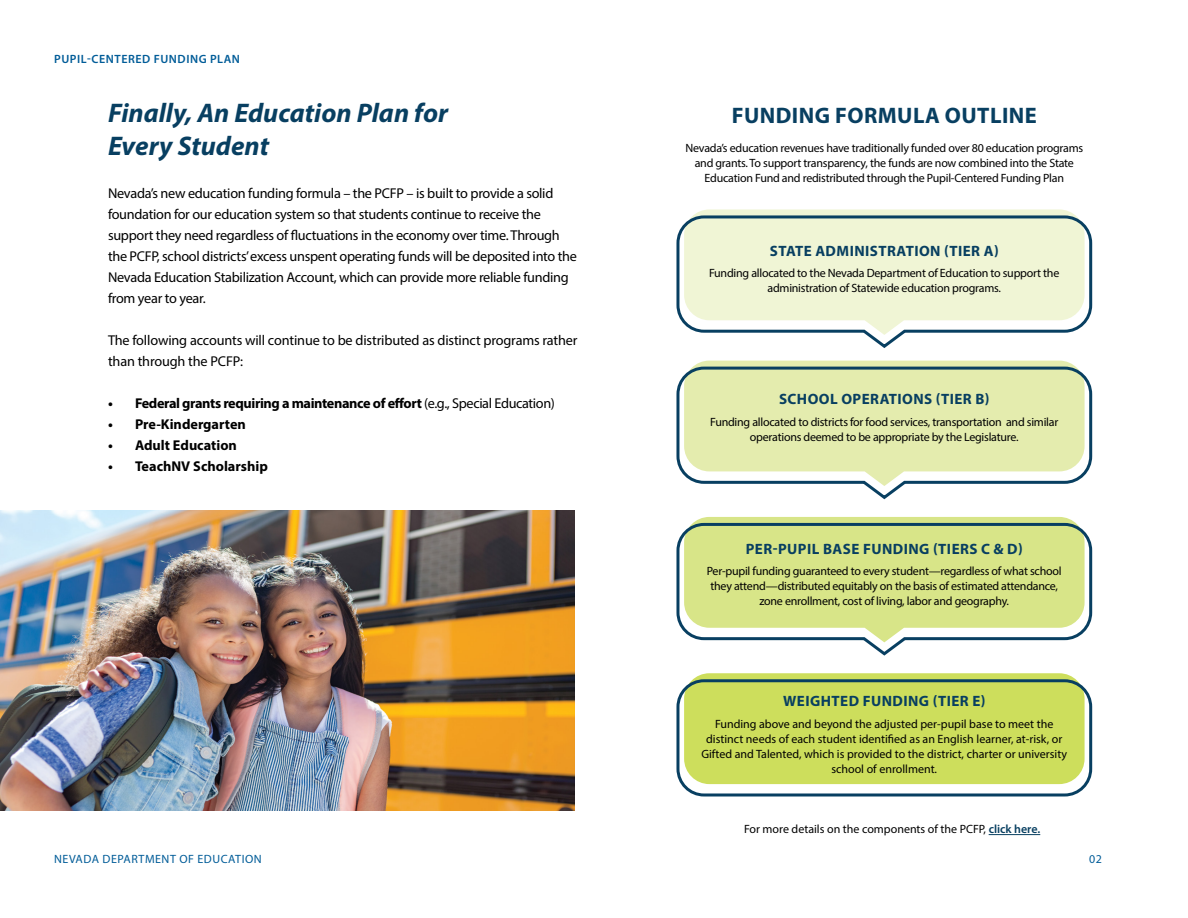
<style>
.page{position:relative;width:1188px;height:918px;background:#fff}
.page>*{position:absolute;margin:0;border:0;box-sizing:border-box;transform-origin:0 0}
.t1{font:italic 700 27px/33px "Myriad Pro";color:#083f61}
.t2{font:700 22.5px "Myriad Pro";letter-spacing:.02em;color:#083f61}
.t3{font:700 15px "Myriad Pro";letter-spacing:.03em;color:#083f61}
.t4{font:14.25px/21px "Myriad Pro";letter-spacing:-.02em;color:#000}
.t5{font:700 14.25px "Myriad Pro";letter-spacing:-.01em;color:#000}
.t6{font:12px/15px "Myriad Pro";letter-spacing:-.02em;color:#000;text-align:center}
.t7{font:12px/15px "Myriad Pro";color:#000;text-align:center}
.t8{font:12px "Myriad Pro";letter-spacing:.045em;color:#005c98}
.t9{font:600 12px "Myriad Pro";letter-spacing:.045em;color:#005c98}
.s1{font-weight:400}
.s2{font-weight:600;color:#083f61}
</style>
<div class="page">
<svg style="left:695px;top:209px;width:378px;height:5px;background:#f1f6d9"></svg>
<svg style="left:676px;top:214px;width:417px;height:134px"></svg>
<hr style="left:695px;top:361px;width:378px;height:4px;background:#e4ecae">
<svg style="left:676px;top:365px;width:417px;height:135px"></svg>
<hr style="left:696px;top:517px;width:377px;height:4px;background:#d8e588">
<svg style="left:676px;top:521px;width:417px;height:135px"></svg>
<div style="left:684px;top:673px;width:401px;height:111px;background:#cdde5c;border-radius:25px"></div>
<div style="left:676px;top:679px;width:416px;height:117px;border:3px solid #083f61;border-radius:26px"></div>
<img style="left:0;top:511px;width:575px;height:299px">
<hr style="left:989px;top:834px;width:51px;height:1px;background:#083f61">
<p class="t9" style="left:54px;top:51px;width:187px">PUPIL-CENTERED FUNDING PLAN</p>
<h1 class="t1" style="left:108px;top:96px;width:342px">Finally, An Education Plan for<br>Every Student</h1>
<p class="t4" style="left:108px;top:182px;width:471px">Nevada’s new education funding formula – the PCFP – is built to provide a solid foundation for our education system so that students continue to receive the support they need regardless of fluctuations in the economy over time. Through the PCFP, school districts’ excess unspent operating funds will be deposited into the Nevada Education Stabilization Account, which can provide more reliable funding from year to year.</p>
<p class="t4" style="left:108px;top:329px;width:471px">The following accounts will continue to be distributed as distinct programs rather than through the PCFP:</p>
<p class="t5" style="left:108px;top:394px;width:448px">• Federal grants requiring a maintenance of effort <span class="s1">(e.g., Special Education)</span></p>
<p class="t5" style="left:108px;top:415px;width:139px">• Pre-Kindergarten</p>
<p class="t5" style="left:108px;top:436px;width:130px">• Adult Education</p>
<p class="t5" style="left:108px;top:457px;width:161px">• TeachNV Scholarship</p>
<h2 class="t2" style="left:732px;top:101px;width:307px">FUNDING FORMULA OUTLINE</h2>
<p class="t6" style="left:685px;top:140px;width:399px">Nevada’s education revenues have traditionally funded over 80 education programs and grants. To support transparency, the funds are now combined into the State<br>Education Fund and redistributed through the Pupil-Centered Funding Plan</p>
<p class="t3" style="left:770px;top:241px;width:230px">STATE ADMINISTRATION (TIER A)</p>
<p class="t6" style="left:709px;top:265px;width:352px">Funding allocated to the Nevada Department of Education to support the administration of Statewide education programs.</p>
<p class="t3" style="left:779px;top:390px;width:212px">SCHOOL OPERATIONS (TIER B)</p>
<p class="t6" style="left:710px;top:414px;width:350px">Funding allocated to districts for food services, transportation and similar operations deemed to be appropriate by the Legislature.</p>
<p class="t3" style="left:746px;top:539px;width:279px">PER-PUPIL BASE FUNDING (TIERS C &amp; D)</p>
<p class="t6" style="left:707px;top:563px;width:356px">Per-pupil funding guaranteed to every student—regardless of what school they attend—distributed equitably on the basis of estimated attendance, zone enrollment, cost of living, labor and geography.</p>
<p class="t3" style="left:783px;top:691px;width:204px">WEIGHTED FUNDING (TIER E)</p>
<p class="t7" style="left:701px;top:716px;width:367px">Funding above and beyond the adjusted per-pupil base to meet the distinct needs of each student identified as an English learner, at-risk, or Gifted and Talented, which is provided to the district, charter or university school of enrollment.</p>
<p class="t7" style="left:744px;top:822px;width:298px">For more details on the components of the PCFP, <span class="s2">click here.</span></p>
<p class="t8" style="left:54px;top:851px;width:209px">NEVADA DEPARTMENT OF EDUCATION</p>
<p class="t8" style="left:1089px;top:851px;width:14px">02</p>
</div>
